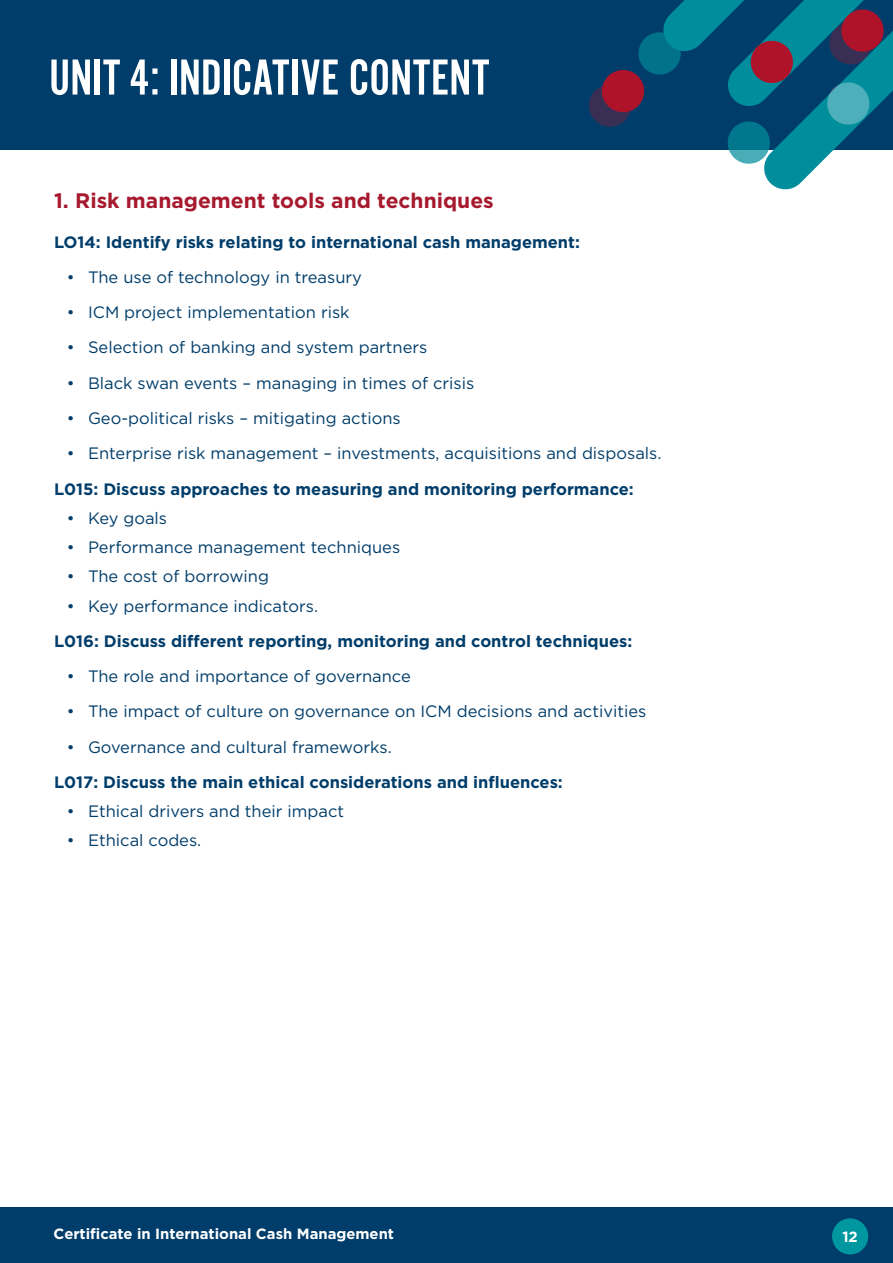
<style>
.page{position:relative;width:893px;height:1263px;background:#fff}
.page>*{position:absolute;margin:0;border:0;box-sizing:border-box;transform-origin:0 0}
.Paragraph_Style_1{font:52.5px "Alternate Got No 2 D";color:#fff}
.Pink_number_title{font:700 21px "Gotham";color:#a6192e}
.t1{font:16.5px "Gotham";color:#003d6a}
.L_title{font:700 16.5px "Gotham";color:#003d6a}
.BODY_COPY{font:700 16.5px "Gotham";color:#003d6a}
.t2{font:700 14.85px "Gotham";color:#fff}
</style>
<div class="page">
<div style="left:0;top:1208px;width:893px;height:55px;background:#003d6a"></div>
<div style="left:832px;top:1218px;width:36px;height:36px;background:#0097a0;border-radius:50%"></div>
<div style="left:0;top:0;width:893px;height:150px;background:#003d6a"></div>
<svg style="left:663px;top:0;width:230px;height:190px"></svg>
<svg style="left:827px;top:82px;width:42px;height:43px;background:#3aa0ad"></svg>
<svg style="left:728px;top:121px;width:42px;height:43px"></svg>
<svg style="left:749px;top:39px;width:46px;height:46px;background:#72324a"></svg>
<svg style="left:829px;top:7px;width:57px;height:58px;background:#553a55"></svg>
<svg style="left:589px;top:32px;width:92px;height:95px"></svg>
<p class="Paragraph_Style_1" style="left:49px;top:49px;width:442px">UNIT 4: INDICATIVE CONTENT</p>
<p class="Pink_number_title" style="left:54px;top:187px;width:441px">1. Risk management tools and techniques</p>
<p class="L_title" style="left:54px;top:231px;width:527px">LO14: Identify risks relating to international cash management:</p>
<p class="t1" style="left:67px;top:267px;width:297px">• The use of technology in treasury</p>
<p class="t1" style="left:67px;top:302px;width:284px">• ICM project implementation risk</p>
<p class="t1" style="left:67px;top:337px;width:362px">• Selection of banking and system partners</p>
<p class="t1" style="left:67px;top:372px;width:409px">• Black swan events – managing in times of crisis</p>
<p class="t1" style="left:67px;top:408px;width:335px">• Geo-political risks – mitigating actions</p>
<p class="t1" style="left:67px;top:443px;width:596px">• Enterprise risk management – investments, acquisitions and disposals.</p>
<p class="BODY_COPY" style="left:54px;top:478px;width:581px">L015: Discuss approaches to measuring and monitoring performance:</p>
<p class="t1" style="left:67px;top:507px;width:102px">• Key goals</p>
<p class="t1" style="left:67px;top:537px;width:335px">• Performance management techniques</p>
<p class="t1" style="left:67px;top:566px;width:204px">• The cost of borrowing</p>
<p class="t1" style="left:67px;top:595px;width:253px">• Key performance indicators.</p>
<p class="L_title" style="left:54px;top:630px;width:580px">L016: Discuss different reporting, monitoring and control techniques:</p>
<p class="t1" style="left:67px;top:666px;width:346px">• The role and importance of governance</p>
<p class="t1" style="left:67px;top:701px;width:581px">• The impact of culture on governance on ICM decisions and activities</p>
<p class="t1" style="left:67px;top:736px;width:326px">• Governance and cultural frameworks.</p>
<p class="BODY_COPY" style="left:54px;top:771px;width:510px">L017: Discuss the main ethical considerations and influences:</p>
<p class="t1" style="left:67px;top:801px;width:279px">• Ethical drivers and their impact</p>
<p class="t1" style="left:67px;top:830px;width:136px">• Ethical codes.</p>
<p class="t2" style="left:54px;top:1223px;width:342px">Certificate in International Cash Management</p>
<p class="t2" style="left:842px;top:1227px;width:17px">12</p>
</div>
